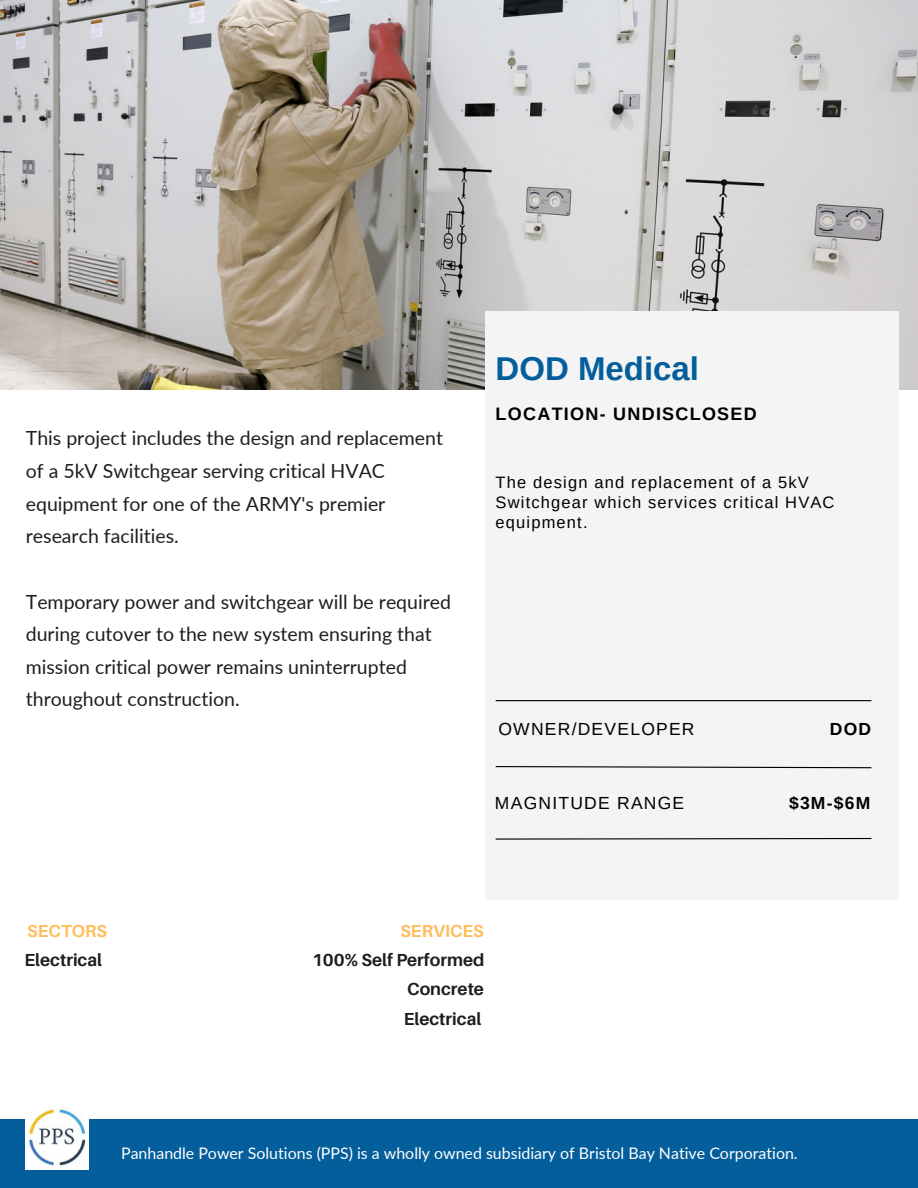
<style>
.page{position:relative;width:918px;height:1188px;background:#fff}
.page>*{position:absolute;margin:0;border:0;box-sizing:border-box;transform-origin:0 0}
.t1{font:700 33px "Arimo";color:#045e9b}
.t2{font:19.5px/32.7px "Lato";color:#1c1f20}
.t3{font:700 18px "Arimo";letter-spacing:.07em;color:#000}
.t4{font:17.55px "Arimo";letter-spacing:.07em;color:#000}
.t5{font:700 17.55px "Arimo";letter-spacing:.07em;color:#000}
.t6{font:700 17.4px "Aileron";color:#1c1f20}
.t7{font:700 17.4px "Aileron";color:#ffbd59}
.t8{font:16.5px/20.2px "Arimo";letter-spacing:.07em;color:#000}
.t9{font:15.9px "Lato";color:#fff}
</style>
<div class="page">
<img style="left:0;top:0;width:918px;height:389px">
<div style="left:0;top:1120px;width:918px;height:68px;background:#045e9b"></div>
<div style="left:485px;top:311px;width:414px;height:589px;background:#f4f4f4"></div>
<svg style="left:495px;top:766px;width:377px;height:3px"></svg>
<img style="left:25px;top:1106px;width:63px;height:63px">
<svg style="left:495px;top:837px;width:377px;height:3px"></svg>
<hr style="left:496px;top:700px;width:375px;height:1px;background:#000">
<p class="t2" style="left:26px;top:422px;width:419px">This project includes the design and replacement of a 5kV Switchgear serving critical HVAC equipment for one of the ARMY's premier research facilities.</p>
<p class="t2" style="left:26px;top:585px;width:427px">Temporary power and switchgear will be required during cutover to the new system ensuring that mission critical power remains uninterrupted throughout construction.</p>
<p class="t1" style="left:496px;top:350px;width:205px">DOD Medical</p>
<p class="t3" style="left:496px;top:404px;width:263px">LOCATION- UNDISCLOSED</p>
<p class="t8" style="left:496px;top:472px;width:340px">The design and replacement of a 5kV<br>Switchgear which services critical HVAC equipment.</p>
<p class="t4" style="left:498px;top:719px;width:198px">OWNER/DEVELOPER</p>
<p class="t5" style="left:830px;top:719px;width:43px">DOD</p>
<p class="t4" style="left:495px;top:793px;width:191px">MAGNITUDE RANGE</p>
<p class="t5" style="left:789px;top:793px;width:83px">$3M-$6M</p>
<p class="t7" style="left:27px;top:920px;width:81px">SECTORS</p>
<p class="t7" style="left:400px;top:920px;width:85px">SERVICES</p>
<p class="t6" style="left:25px;top:949px;width:79px">Electrical</p>
<p class="t6" style="left:312px;top:949px;width:174px">100% Self Performed</p>
<p class="t6" style="left:407px;top:978px;width:78px">Concrete</p>
<p class="t6" style="left:404px;top:1008px;width:79px">Electrical</p>
<p class="t9" style="left:121px;top:1144px;width:678px">Panhandle Power Solutions (PPS) is a wholly owned subsidiary of Bristol Bay Native Corporation.</p>
</div>
